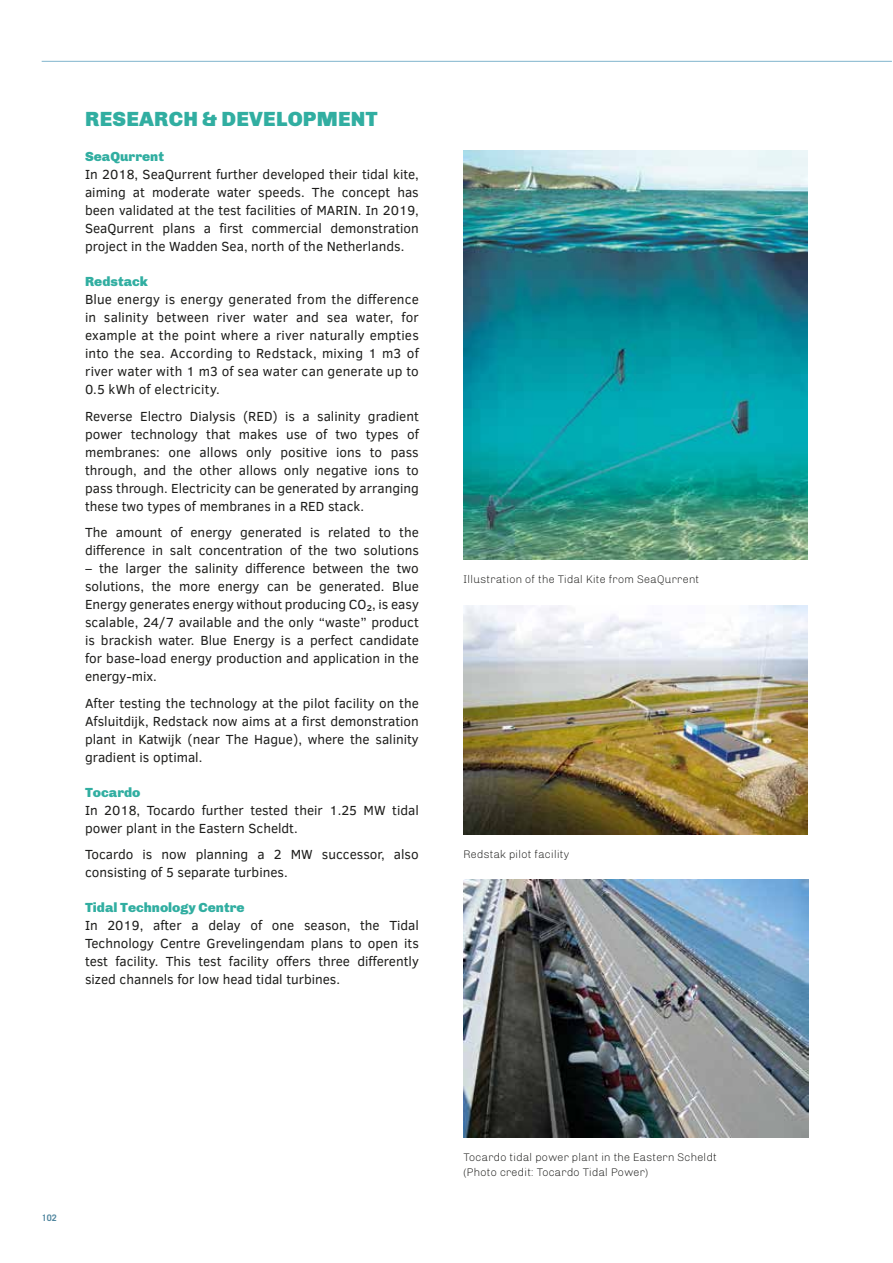
<style>
.page{position:relative;width:893px;height:1263px;background:#fff}
.page>*{position:absolute;margin:0;border:0;box-sizing:border-box;transform-origin:0 0}
.t1{font:900 21px "Chivo";letter-spacing:.01em;color:#31aea1}
.t2{font:13.5px/18px "Clear Sans";color:#1d1d1b;text-align:justify}
.t3{font:900 13.5px "Chivo";color:#31aea1}
.t4{font:300 11.25px/15px "Chivo";color:#1d1d1b}
.t5{font:700 9px "Trade Gothic";color:#50869f}
</style>
<div class="page">
<hr style="left:42px;top:61px;width:850px;height:1px;background:#7fb4cc">
<img style="left:464px;top:151px;width:344px;height:408px">
<img style="left:463px;top:605px;width:345px;height:230px">
<img style="left:464px;top:879px;width:344px;height:258px">
<h1 class="t1" style="left:85px;top:106px;width:294px">RESEARCH &amp; DEVELOPMENT</h1>
<p class="t3" style="left:85px;top:148px;width:81px">SeaQurrent</p>
<p class="t2" style="left:85px;top:165px;width:335px">In 2018, SeaQurrent further developed their tidal kite, aiming at moderate water speeds. The concept has been validated at the test facilities of MARIN. In 2019, SeaQurrent plans a first commercial demonstration project in the Wadden Sea, north of the Netherlands.</p>
<p class="t3" style="left:85px;top:273px;width:64px">Redstack</p>
<p class="t2" style="left:85px;top:290px;width:335px">Blue energy is energy generated from the difference in salinity between river water and sea water, for example at the point where a river naturally empties into the sea. According to Redstack, mixing 1 m3 of river water with 1 m3 of sea water can generate up to 0.5 kWh of electricity.</p>
<p class="t2" style="left:85px;top:407px;width:335px">Reverse Electro Dialysis (RED) is a salinity gradient power technology that makes use of two types of membranes: one allows only positive ions to pass through, and the other allows only negative ions to pass through. Electricity can be generated by arranging these two types of membranes in a RED stack.</p>
<p class="t2" style="left:85px;top:523px;width:335px">The amount of energy generated is related to the difference in salt concentration of the two solutions</p>
<p class="t2" style="left:85px;top:559px;width:335px">– the larger the salinity difference between the two solutions, the more energy can be generated. Blue Energy generates energy without producing CO₂, is easy scalable, 24/7 available and the only “waste” product is brackish water. Blue Energy is a perfect candidate for base-load energy production and application in the energy-mix.</p>
<p class="t2" style="left:85px;top:694px;width:335px">After testing the technology at the pilot facility on the Afsluitdijk, Redstack now aims at a first demonstration plant in Katwijk (near The Hague), where the salinity gradient is optimal.</p>
<p class="t3" style="left:85px;top:784px;width:57px">Tocardo</p>
<p class="t2" style="left:85px;top:801px;width:335px">In 2018, Tocardo further tested their 1.25 MW tidal power plant in the Eastern Scheldt.</p>
<p class="t2" style="left:85px;top:845px;width:335px">Tocardo is now planning a 2 MW successor, also consisting of 5 separate turbines.</p>
<p class="t3" style="left:85px;top:899px;width:161px">Tidal Technology Centre</p>
<p class="t2" style="left:85px;top:916px;width:335px">In 2019, after a delay of one season, the Tidal Technology Centre Grevelingendam plans to open its test facility. This test facility offers three differently sized channels for low head tidal turbines.</p>
<p class="t4" style="left:463px;top:571px;width:237px">Illustration of the Tidal Kite from SeaQurrent</p>
<p class="t4" style="left:463px;top:847px;width:108px">Redstak pilot facility</p>
<p class="t5" style="left:42px;top:1212px;width:17px">102</p>
<p class="t4" style="left:464px;top:1150px;width:255px">Tocardo tidal power plant in the Eastern Scheldt (Photo credit: Tocardo Tidal Power)</p>
</div>
